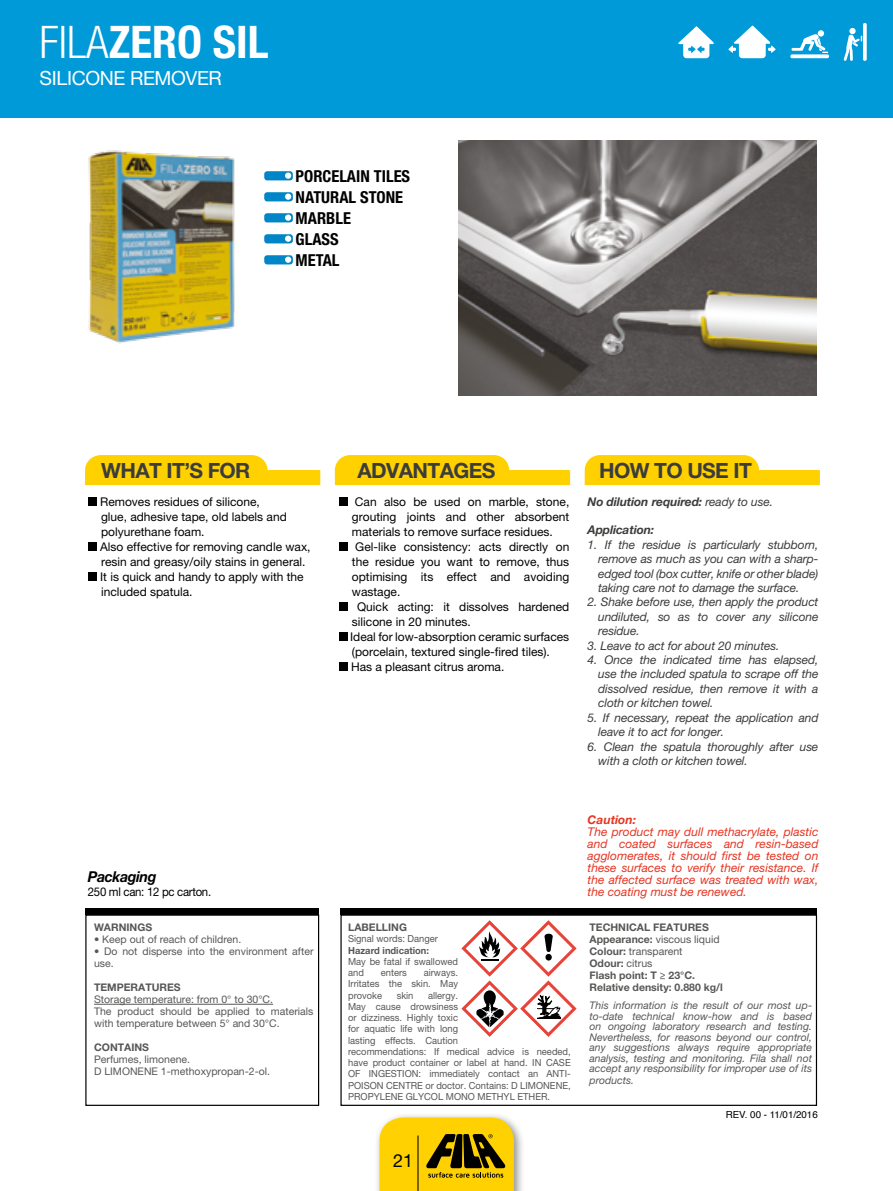
<style>
.page{position:relative;width:893px;height:1191px;background:#fff}
.page>*{position:absolute;margin:0;border:0;box-sizing:border-box;transform-origin:0 0}
.t1{font:700 condensed 45px "Helvetica Neue LT Pro";color:#fff}
.t2{font:700 21px "Helvetica Neue LT Std";letter-spacing:-.03em;color:#3c3c3b}
.t3{font:19.5px "Helvetica Neue LT Std";letter-spacing:-.02em;color:#fff}
.t4{font:18px "Helvetica Neue LT Std";color:#000}
.t5{font:700 condensed 16.5px/21px "Helvetica Neue LT Std";color:#000}
.t6{font:italic 700 15px "Helvetica Neue LT Std";letter-spacing:-.025em;color:#000;scale:.95 1}
.t7{font:12px/15px "Helvetica Neue LT Std";color:#000}
.t8{font:italic 12px/14.4px "Helvetica Neue LT Std";letter-spacing:-.01em;color:#3c3c3b;text-align:justify}
.t9{font:italic 12px/12px "Helvetica Neue LT Std";color:#e63523;text-align:justify}
.t10{font:italic 700 12px "Helvetica Neue LT Std";letter-spacing:-.01em;color:#3c3c3b}
.t11{font:12px "Helvetica Neue LT Std";letter-spacing:-.025em;color:#000;scale:.95 1}
.t12{font:italic 700 12px "Helvetica Neue LT Std";color:#e63523}
.t13{font:italic 10.5px/10.5px "Helvetica Neue LT Std";color:#575756;text-align:justify}
.t14{font:10.5px/12px "Helvetica Neue LT Std";color:#575756}
.t15{font:700 10.5px/12px "Helvetica Neue LT Std";color:#575756}
.t16{font:9.75px/11.2px "Helvetica Neue LT Std";color:#575756;scale:.96 1}
.t17{font:700 9.75px "Helvetica Neue LT Std";color:#575756;scale:.96 1}
.t18{font:9.75px "Helvetica";color:#000}
.s1{font-weight:300}
.s2{font-weight:400}
</style>
<div class="page">
<div style="left:0;top:0;width:893px;height:118px;background:#009ad8"></div>
<div style="left:375px;top:1112px;width:150px;height:79px;background:#000;opacity:.45"></div>
<div style="left:85px;top:914px;width:234px;height:192px;border:1px solid #000"></div>
<div style="left:340px;top:914px;width:477px;height:192px;border:1px solid #000"></div>
<div style="left:85px;top:908px;width:234px;height:6px;background:#000"></div>
<div style="left:340px;top:908px;width:477px;height:6px;background:#000"></div>
<svg style="left:380px;top:1117px;width:134px;height:74px;background:#d0ab06"></svg>
<svg style="left:264px;top:171px;width:29px;height:9px"></svg>
<svg style="left:264px;top:192px;width:29px;height:9px"></svg>
<svg style="left:264px;top:213px;width:29px;height:9px"></svg>
<svg style="left:264px;top:234px;width:29px;height:9px"></svg>
<svg style="left:264px;top:255px;width:29px;height:9px"></svg>
<div style="left:339px;top:497px;width:9px;height:9px;background:#000"></div>
<div style="left:339px;top:542px;width:9px;height:9px;background:#000"></div>
<div style="left:339px;top:602px;width:9px;height:9px;background:#000"></div>
<div style="left:339px;top:632px;width:9px;height:9px;background:#000"></div>
<div style="left:339px;top:662px;width:9px;height:9px;background:#000"></div>
<div style="left:88px;top:497px;width:9px;height:9px;background:#000"></div>
<div style="left:88px;top:542px;width:9px;height:9px;background:#000"></div>
<div style="left:88px;top:572px;width:9px;height:9px;background:#000"></div>
<hr style="left:94px;top:1004px;width:179px;height:1px;background:#575756">
<svg style="left:335px;top:455px;width:235px;height:30px;background:#ffd725"></svg>
<svg style="left:85px;top:455px;width:235px;height:30px;background:#ffd620"></svg>
<svg style="left:585px;top:455px;width:235px;height:30px;background:#ffd725"></svg>
<svg style="left:678px;top:26px;width:36px;height:32px"></svg>
<svg style="left:790px;top:54px;width:39px;height:4px"></svg>
<div style="left:818px;top:30px;width:6px;height:7px;background:#fff;border-radius:50%"></div>
<svg style="left:791px;top:34px;width:37px;height:19px"></svg>
<svg style="left:863px;top:23px;width:4px;height:38px"></svg>
<div style="left:849px;top:28px;width:7px;height:6px;background:#fff;border-radius:50%"></div>
<svg style="left:843px;top:35px;width:19px;height:26px"></svg>
<svg style="left:728px;top:25px;width:48px;height:33px"></svg>
<img style="left:459px;top:140px;width:357px;height:255px">
<img style="left:88px;top:150px;width:147px;height:194px">
<svg style="left:461px;top:920px;width:116px;height:117px"></svg>
<h1 class="t1" style="left:40px;top:15px;width:231px"><span class="s1">FILA</span>ZERO SIL</h1>
<h3 class="t3" style="left:40px;top:67px;width:184px">SILICONE REMOVER</h3>
<h3 class="t5" style="left:296px;top:165px;width:116px">PORCELAIN TILES<br>NATURAL STONE<br>MARBLE<br>GLASS<br>METAL</h3>
<h2 class="t2" style="left:101px;top:457px;width:151px">WHAT IT’S FOR</h2>
<h2 class="t2" style="left:358px;top:457px;width:139px">ADVANTAGES</h2>
<h2 class="t2" style="left:599px;top:457px;width:154px">HOW TO USE IT</h2>
<p class="t7" style="left:100px;top:494px;width:212px">Removes residues of silicone,<br>glue, adhesive tape, old labels and polyurethane foam.<br>Also effective for removing candle wax, resin and greasy/oily stains in general.<br>It is quick and handy to apply with the included spatula.</p>
<p class="t6" style="left:88px;top:867px;width:74px">Packaging</p>
<p class="t11" style="left:88px;top:885px;width:131px">250 ml can: 12 pc carton.</p>
<p class="t15" style="left:94px;top:921px;width:60px">WARNINGS</p>
<p class="t14" style="left:94px;top:933px;width:149px">• Keep out of reach of children.</p>
<p class="t14" style="left:94px;top:945px;width:221px">• Do not disperse into the environment after use.</p>
<p class="t15" style="left:94px;top:981px;width:88px">TEMPERATURES</p>
<p class="t14" style="left:94px;top:993px;width:221px">Storage temperature: from 0° to 30°C.<br>The product should be applied to materials with temperature between 5° and 30°C.</p>
<p class="t15" style="left:94px;top:1041px;width:57px">CONTAINS</p>
<p class="t14" style="left:94px;top:1053px;width:178px">Perfumes, limonene.<br>D LIMONENE 1-methoxypropan-2-ol.</p>
<p class="t7" style="left:355px;top:494px;width:216px">Can also be used on marble, stone,</p>
<p class="t7" style="left:352px;top:509px;width:219px">grouting joints and other absorbent</p>
<p class="t7" style="left:352px;top:524px;width:202px">materials to remove surface residues.</p>
<p class="t7" style="left:355px;top:539px;width:216px">Gel-like consistency: acts directly on</p>
<p class="t7" style="left:352px;top:554px;width:219px">the residue you want to remove, thus</p>
<p class="t7" style="left:352px;top:569px;width:219px">optimising its effect and avoiding</p>
<p class="t7" style="left:352px;top:584px;width:50px">wastage.</p>
<p class="t7" style="left:357px;top:599px;width:214px">Quick acting: it dissolves hardened</p>
<p class="t7" style="left:352px;top:614px;width:120px">silicone in 20 minutes.</p>
<p class="t7" style="left:350px;top:629px;width:221px">Ideal for low-absorption ceramic surfaces</p>
<p class="t7" style="left:352px;top:644px;width:199px">(porcelain, textured single-fired tiles).</p>
<p class="t7" style="left:351px;top:659px;width:155px">Has a pleasant citrus aroma.</p>
<p class="t10" style="left:588px;top:494px;width:187px">No dilution required: <span class="s2">ready to use.</span></p>
<p class="t10" style="left:588px;top:523px;width:68px">Application:</p>
<p class="t8" style="left:598px;top:537px;width:222px;text-indent:-11px">1. If the residue is particularly stubborn, remove as much as you can with a sharp&shy;edged tool (box cutter, knife or other blade) taking care not to damage the surface.</p>
<p class="t8" style="left:598px;top:595px;width:222px;text-indent:-11px">2. Shake before use, then apply the product undiluted, so as to cover any silicone residue.</p>
<p class="t8" style="left:588px;top:638px;width:193px">3. Leave to act for about 20 minutes.</p>
<p class="t8" style="left:598px;top:652px;width:222px;text-indent:-11px">4. Once the indicated time has elapsed, use the included spatula to scrape off the dissolved residue, then remove it with a cloth or kitchen towel.</p>
<p class="t8" style="left:598px;top:710px;width:222px;text-indent:-11px">5. If necessary, repeat the application and leave it to act for longer.</p>
<p class="t8" style="left:598px;top:739px;width:222px;text-indent:-11px">6. Clean the spatula thoroughly after use with a cloth or kitchen towel.</p>
<p class="t15" style="left:348px;top:921px;width:60px">LABELLING</p>
<p class="t16" style="left:348px;top:933px;width:95px">Signal words: Danger</p>
<p class="t17" style="left:348px;top:944px;width:86px">Hazard indication:</p>
<p class="t16" style="left:348px;top:955px;width:116px">May be fatal if swallowed and</p>
<p class="t16" style="left:348px;top:967px;width:116px;text-align:justify;text-indent:76px">airways.<br>Irritates the skin. May provoke</p>
<p class="t16" style="left:381px;top:967px;width:29px">enters</p>
<p class="t16" style="left:348px;top:989px;width:233px;text-indent:80px">allergy.<br>May cause drowsiness<br>or dizziness. Highly toxic<br>for aquatic life with long<br>lasting effects. Caution<br>recommendations: If medical advice is needed, have product container or label at hand. IN CASE OF INGESTION: immediately contact an ANTI-POISON CENTRE or doctor. Contains: D LIMONENE, PROPYLENE GLYCOL MONO METHYL ETHER.</p>
<p class="t16" style="left:397px;top:989px;width:19px">skin</p>
<h3 class="t4" style="left:393px;top:1149px;width:22px">21</h3>
<p class="t12" style="left:588px;top:812px;width:50px">Caution:</p>
<p class="t9" style="left:588px;top:826px;width:232px">The product may dull methacrylate, plastic and coated surfaces and resin-based agglomerates, it should first be tested on these surfaces to verify their resistance. If the affected surface was treated with wax, the coating must be renewed.</p>
<p class="t15" style="left:589px;top:921px;width:135px">TECHNICAL FEATURES<br>Appearance: <span class="s2">viscous liquid<br></span>Colour: <span class="s2">transparent<br></span>Odour: <span class="s2">citrus<br></span>Flash point: T ≥ 23°C.<br>Relative density: 0.880 kg/l</p>
<p class="t13" style="left:589px;top:1000px;width:224px">This information is the result of our most up&shy;to-date technical know-how and is based on ongoing laboratory research and testing.<br>Nevertheless, for reasons beyond our control, any suggestions always require appropriate analysis, testing and monitoring. Fila shall not accept any responsibility for improper use of its</p>
<p class="t13" style="left:589px;top:1075px;width:46px">products.</p>
<p class="t18" style="left:726px;top:1106px;width:94px">REV. 00 - 11/01/2016</p>
</div>
